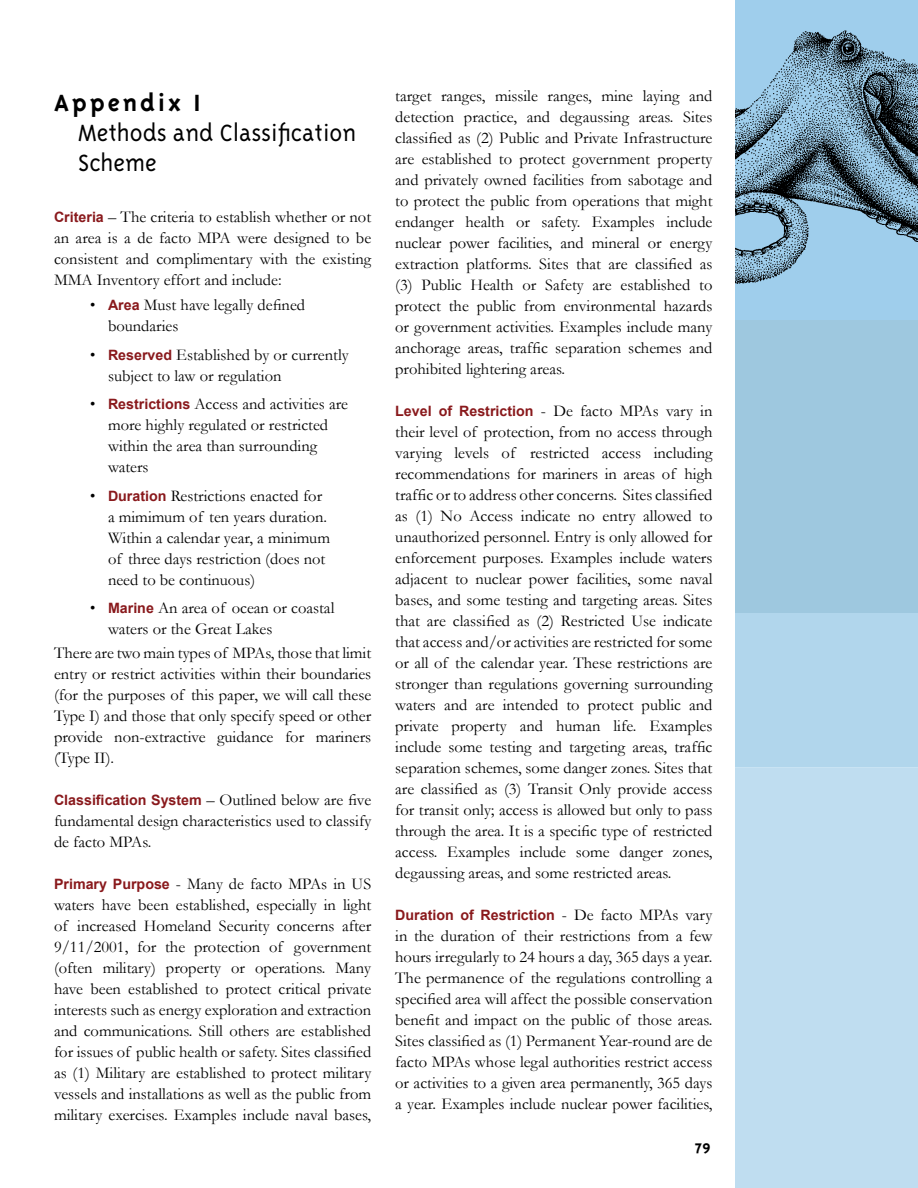
<style>
.page{position:relative;width:918px;height:1188px;background:#fff}
.page>*{position:absolute;margin:0;border:0;box-sizing:border-box;transform-origin:0 0}
.t1{font:300 27px/30px "Triplex";color:#000}
.t2{font:700 27px "Triplex";letter-spacing:.11em;color:#000}
.t3{font:16.5px/21px "Garamond";color:#000;text-align:justify}
.t4{font:700 16.5px "Triplex";color:#000}
.t5{font:15px "Arial";color:#000}
.t6{font:700 14.25px "Arial";color:#89191c}
.s1{font-family:"Arial";font-weight:700;font-size:14.25px;color:#89191c}
.s2{font-family:"Garamond";font-weight:400;font-size:16.5px;color:#000}
</style>
<div class="page">
<div style="left:735px;top:318px;width:183px;height:295px;background:#9ec8df"></div>
<div style="left:735px;top:613px;width:183px;height:575px;background:linear-gradient(to right,#bbdbef,#bbdbef)"></div>
<div style="left:735px;top:0;width:183px;height:320px;background:#9fceec"></div>
<img style="left:735px;top:30px;width:183px;height:254px">
<h1 class="t2" style="left:54px;top:87px;width:148px">Appendix I</h1>
<h1 class="t1" style="left:78px;top:117px;width:280px">Methods and Classification<br>Scheme</h1>
<p class="t3" style="left:54px;top:206px;width:319px"><span class="s1">Criteria</span> – The criteria to establish whether or not an area is a de facto MPA were designed to be consistent and complimentary with the existing MMA Inventory effort and include:</p>
<p class="t3" style="left:108px;top:294px;width:199px"><span class="s1">Area</span> Must have legally defined boundaries</p>
<p class="t3" style="left:108px;top:344px;width:242px"><span class="s1">Reserved</span> Established by or currently subject to law or regulation</p>
<p class="t3" style="left:108px;top:393px;width:242px;text-align:left"><span class="s1">Restrictions</span> Access and activities are more highly regulated or restricted within the area than surrounding waters</p>
<p class="t3" style="left:108px;top:485px;width:224px;text-align:left"><span class="s1">Duration</span> Restrictions enacted for a mimimum of ten years duration.<br>Within a calendar year, a minimum of three days restriction (does not need to be continuous)</p>
<p class="t3" style="left:108px;top:597px;width:228px"><span class="s1">Marine</span> An area of ocean or coastal waters or the Great Lakes</p>
<p class="t3" style="left:54px;top:642px;width:319px">There are two main types of MPAs, those that limit entry or restrict activities within their boundaries (for the purposes of this paper, we will call these Type I) and those that only specify speed or other provide non-extractive guidance for mariners (Type II).</p>
<p class="t3" style="left:54px;top:789px;width:319px"><span class="s1">Classification System</span> – Outlined below are five fundamental design characteristics used to classify de facto MPAs.</p>
<p class="t3" style="left:54px;top:873px;width:319px"><span class="s1">Primary Purpose</span> - Many de facto MPAs in US waters have been established, especially in light of increased Homeland Security concerns after 9/11/2001, for the protection of government (often military) property or operations. Many have been established to protect critical private interests such as energy exploration and extraction and communications. Still others are established for issues of public health or safety. Sites classified as (1) Military are established to protect military vessels and installations as well as the public from military exercises. Examples include naval bases,</p>
<p class="t5" style="left:90px;top:296px;width:7px">•</p>
<p class="t5" style="left:90px;top:346px;width:7px">•</p>
<p class="t5" style="left:90px;top:395px;width:7px">•</p>
<p class="t5" style="left:90px;top:487px;width:7px">•</p>
<p class="t5" style="left:90px;top:599px;width:7px">•</p>
<p class="t3" style="left:395px;top:85px;width:319px">target ranges, missile ranges, mine laying and detection practice, and degaussing areas. Sites classified as (2) Public and Private Infrastructure are established to protect government property and privately owned facilities from sabotage and to protect the public from operations that might endanger health or safety. Examples include nuclear power facilities, and mineral or energy extraction platforms. Sites that are classified as (3) Public Health or Safety are established to protect the public from environmental hazards or government activities. Examples include many anchorage areas, traffic separation schemes and prohibited lightering areas.</p>
<p class="t6" style="left:395px;top:403px;width:319px">Level of Restriction <span class="s2">- De facto MPAs vary in</span></p>
<p class="t3" style="left:395px;top:421px;width:319px">their level of protection, from no access through varying levels of restricted access including recommendations for mariners in areas of high traffic or to address other concerns. Sites classified as (1) No Access indicate no entry allowed to unauthorized personnel. Entry is only allowed for enforcement purposes. Examples include waters adjacent to nuclear power facilities, some naval bases, and some testing and targeting areas. Sites that are classified as (2) Restricted Use indicate that access and/or activities are restricted for some or all of the calendar year. These restrictions are stronger than regulations governing surrounding waters and are intended to protect public and private property and human life. Examples include some testing and targeting areas, traffic separation schemes, some danger zones. Sites that are classified as (3) Transit Only provide access for transit only; access is allowed but only to pass through the area. It is a specific type of restricted access. Examples include some danger zones, degaussing areas, and some restricted areas.</p>
<p class="t6" style="left:395px;top:907px;width:319px">Duration of Restriction <span class="s2">- De facto MPAs vary</span></p>
<p class="t3" style="left:395px;top:925px;width:319px">in the duration of their restrictions from a few hours irregularly to 24 hours a day, 365 days a year.<br>The permanence of the regulations controlling a specified area will affect the possible conservation benefit and impact on the public of those areas.<br>Sites classified as (1) Permanent Year-round are de facto MPAs whose legal authorities restrict access or activities to a given area permanently, 365 days a year. Examples include nuclear power facilities,</p>
<p class="t4" style="left:695px;top:1137px;width:17px">79</p>
</div>
